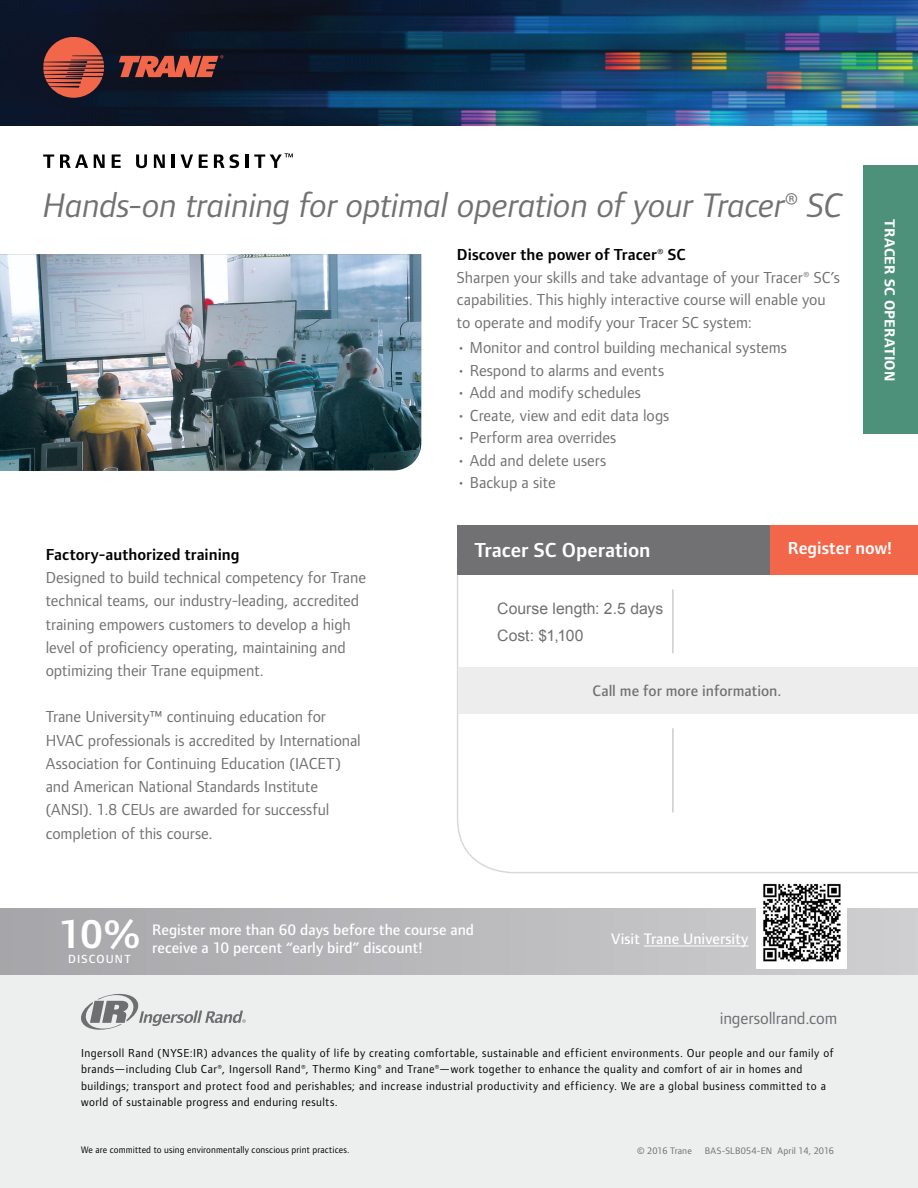
<style>
.page{position:relative;width:918px;height:1188px;background:#fff}
.page>*{position:absolute;margin:0;border:0;box-sizing:border-box;transform-origin:0 0}
.t1{font:600 41.55px "Foundry Form Sans";color:#fff}
.t2{font:italic 35.25px "Foundry Form Sans";letter-spacing:-.01em;color:#717073}
.t3{font:600 21px "Foundry Form Sans";color:#fff}
.t4{font:600 18px "Foundry Form Sans";color:#fff}
.t5{font:17.25px "Foundry Form Sans";letter-spacing:-.005em;color:#6d6e71}
.t6{font:16.5px/23.2px "Foundry Form Sans";letter-spacing:-.005em;color:#717073}
.t7{font:600 16.5px "Foundry Form Sans";letter-spacing:.005em;color:#000}
.t8{font:500 15.75px "Foundry Form Sans";letter-spacing:.005em;color:#fff}
.t9{font:15.75px/27px "Arial";color:#717073}
.t10{font:500 15.75px "Foundry Form Sans";color:#717073}
.t11{font:700 15px "Foundry Form Sans";letter-spacing:.01em;color:#fff}
.t12{font:500 12.3px "Foundry Form Sans";letter-spacing:.095em;color:#fff}
.t13{font:12px/16.5px "Foundry Form Sans";letter-spacing:.04em;color:#000}
.t14{font:9.75px "Foundry Form Sans";letter-spacing:.015em;color:#000}
.t15{font:9.75px "Foundry Form Sans";letter-spacing:.015em;color:#6d6e71}
.s1{font-style:normal}
.s2{font-weight:600;color:#000}
.s3{color:#000}
</style>
<div class="page">
<svg style="left:457px;top:575px;width:461px;height:299px"></svg>
<div style="left:0;top:973px;width:918px;height:215px;background:#edeeee"></div>
<div style="left:0;top:908px;width:918px;height:67px;background:linear-gradient(to right,#a3a3a7,#d5d5d7)"></div>
<div style="left:863px;top:165px;width:55px;height:269px;background:#4e917a"></div>
<div style="left:458px;top:667px;width:460px;height:47px;background:#ededee"></div>
<div style="left:754px;top:525px;width:164px;height:50px;background:#f26649"></div>
<svg style="left:81px;top:994px;width:165px;height:36px"></svg>
<img style="left:0;top:254px;width:421px;height:217px">
<div style="left:457px;top:525px;width:313px;height:50px;background:#717073"></div>
<hr style="left:673px;top:590px;width:1px;height:63px;background:#b3b3b6">
<hr style="left:673px;top:728px;width:1px;height:84px;background:#b3b3b6">
<img style="left:0;top:0;width:918px;height:125px">
<svg style="left:43px;top:37px;width:61px;height:61px;background:#9f483c"></svg>
<svg style="left:119px;top:55px;width:105px;height:22px;background:#a84b3d"></svg>
<svg style="left:113px;top:90px;width:94px;height:10px"></svg>
<svg style="left:43px;top:155px;width:11px;height:13px"></svg>
<svg style="left:60px;top:155px;width:28px;height:13px"></svg>
<svg style="left:94px;top:155px;width:11px;height:13px"></svg>
<svg style="left:112px;top:155px;width:9px;height:13px"></svg>
<svg style="left:136px;top:155px;width:11px;height:13px"></svg>
<svg style="left:154px;top:155px;width:11px;height:13px"></svg>
<svg style="left:172px;top:155px;width:21px;height:13px"></svg>
<svg style="left:199px;top:155px;width:9px;height:13px"></svg>
<svg style="left:214px;top:154px;width:25px;height:14px"></svg>
<svg style="left:245px;top:155px;width:3px;height:13px"></svg>
<svg style="left:254px;top:153px;width:39px;height:15px"></svg>
<img style="left:757px;top:883px;width:90px;height:85px">
<hr style="left:644px;top:946px;width:105px;height:1px;background:#fff">
<h2 class="t2" style="left:43px;top:186px;width:801px">Hands-on training for optimal operation of your Tracer<span class="s1">®</span> SC</h2>
<p class="t6" style="left:457px;top:243px;width:385px;line-height:22.5px"><span class="s2">Discover the power of Tracer</span><span class="s3">®</span> <span class="s2">SC<br></span>Sharpen your skills and take advantage of your Tracer® SC’s capabilities. This highly interactive course will enable you to operate and modify your Tracer SC system:</p>
<p class="t6" style="left:457px;top:336px;width:332px">• Monitor and control building mechanical systems</p>
<p class="t6" style="left:457px;top:359px;width:209px">• Respond to alarms and events</p>
<p class="t6" style="left:457px;top:381px;width:186px">• Add and modify schedules</p>
<p class="t6" style="left:457px;top:404px;width:214px">• Create, view and edit data logs</p>
<p class="t6" style="left:457px;top:426px;width:161px">• Perform area overrides</p>
<p class="t6" style="left:457px;top:449px;width:151px">• Add and delete users</p>
<p class="t6" style="left:457px;top:471px;width:100px">• Backup a site</p>
<p class="t11" style="left:899px;top:219px;width:163px;rotate:90deg">Tracer SC Operation</p>
<p class="t7" style="left:46px;top:545px;width:195px">Factory-authorized training</p>
<p class="t6" style="left:46px;top:566px;width:322px">Designed to build technical competency for Trane technical teams, our industry-leading, accredited training empowers customers to develop a high level of proficiency operating, maintaining and optimizing their Trane equipment.</p>
<p class="t6" style="left:46px;top:705px;width:317px">Trane University™ continuing education for HVAC professionals is accredited by International Association for Continuing Education (IACET) and American National Standards Institute (ANSI). 1.8 CEUs are awarded for successful completion of this course.</p>
<p class="t3" style="left:474px;top:538px;width:178px">Tracer SC Operation</p>
<p class="t9" style="left:497px;top:595px;width:168px">Course length: 2.5 days<br>Cost: $1,100</p>
<p class="t4" style="left:788px;top:538px;width:106px">Register now!</p>
<p class="t10" style="left:593px;top:682px;width:190px">Call me for more information.</p>
<h1 class="t1" style="left:59px;top:910px;width:83px">10%</h1>
<p class="t12" style="left:68px;top:952px;width:64px">discount</p>
<p class="t8" style="left:152px;top:921px;width:323px">Register more than 60 days before the course and</p>
<p class="t8" style="left:152px;top:939px;width:272px">receive a 10 percent “early bird” discount!</p>
<p class="t8" style="left:611px;top:930px;width:139px">Visit Trane University</p>
<p class="t5" style="left:720px;top:1008px;width:119px">ingersollrand.com</p>
<p class="t13" style="left:81px;top:1045px;width:754px">Ingersoll Rand (NYSE:IR) advances the quality of life by creating comfortable, sustainable and efficient environments. Our people and our family of brands—including Club Car®, Ingersoll Rand®, Thermo King® and Trane®—work together to enhance the quality and comfort of air in homes and buildings; transport and protect food and perishables; and increase industrial productivity and efficiency. We are a global business committed to a world of sustainable progress and enduring results.</p>
<p class="t14" style="left:81px;top:1144px;width:270px">We are committed to using environmentally conscious print practices.</p>
<p class="t15" style="left:637px;top:1145px;width:56px">© 2016 Trane</p>
<p class="t15" style="left:705px;top:1145px;width:130px">BAS-SLB054-EN April 14, 2016</p>
</div>
